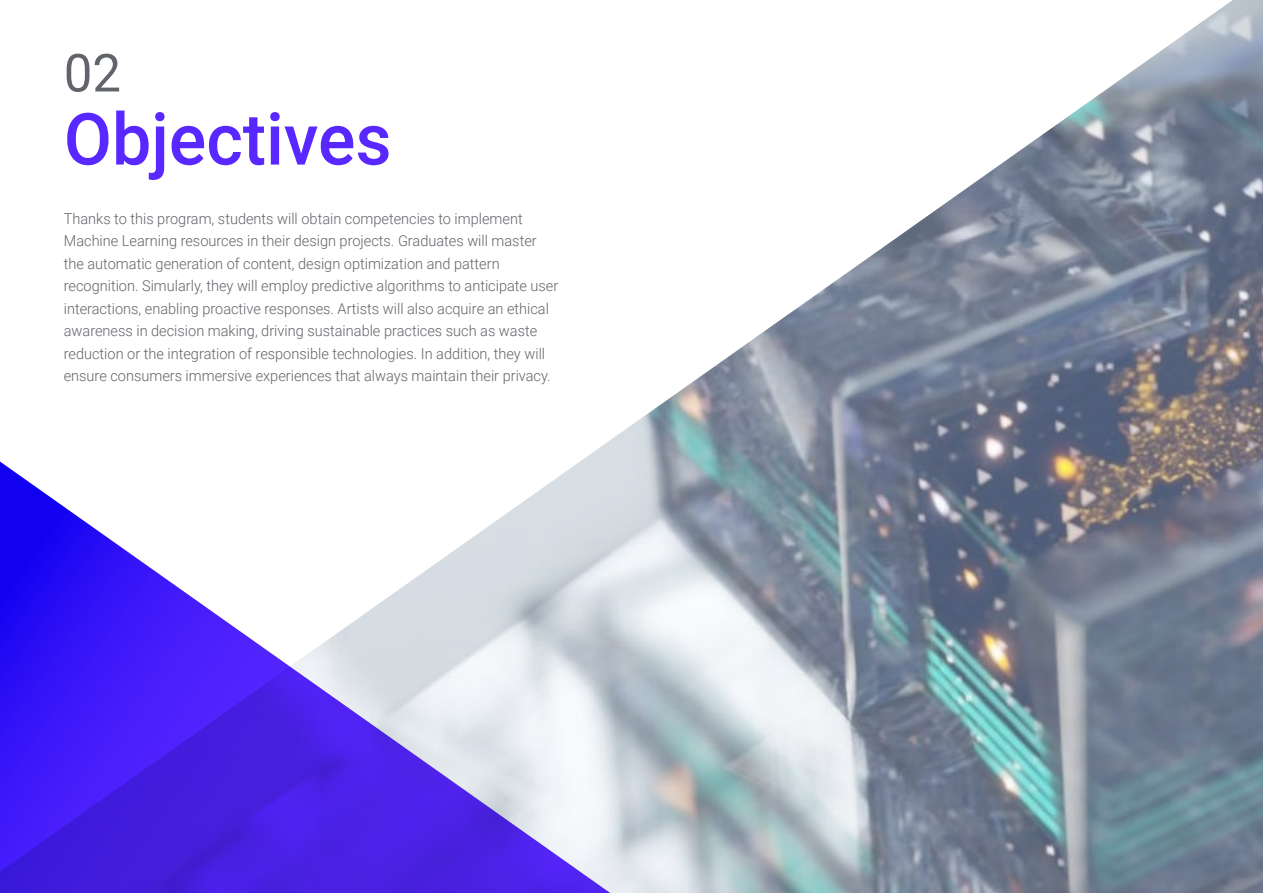
<style>
.page{position:relative;width:1263px;height:893px;background:#fff}
.page>*{position:absolute;margin:0;border:0;box-sizing:border-box;transform-origin:0 0}
.t1{font:500 72px "Roboto";color:#5927ff}
.t2{font:52.5px "Roboto";color:#61646a}
.t3{font:300 15px/22.5px "Roboto";color:#61646a}
</style>
<div class="page">
<img style="left:602px;top:0;width:661px;height:893px">
<svg style="left:0;top:446px;width:640px;height:447px"></svg>
<h2 class="t2" style="left:64px;top:36px;width:59px">02</h2>
<h1 class="t1" style="left:64px;top:89px;width:329px">Objectives</h1>
<p class="t3" style="left:64px;top:207px;width:496px">Thanks to this program, students will obtain competencies to implement Machine Learning resources in their design projects. Graduates will master the automatic generation of content, design optimization and pattern recognition. Simularly, they will employ predictive algorithms to anticipate user interactions, enabling proactive responses. Artists will also acquire an ethical awareness in decision making, driving sustainable practices such as waste reduction or the integration of responsible technologies. In addition, they will ensure consumers immersive experiences that always maintain their privacy.</p>
</div>
